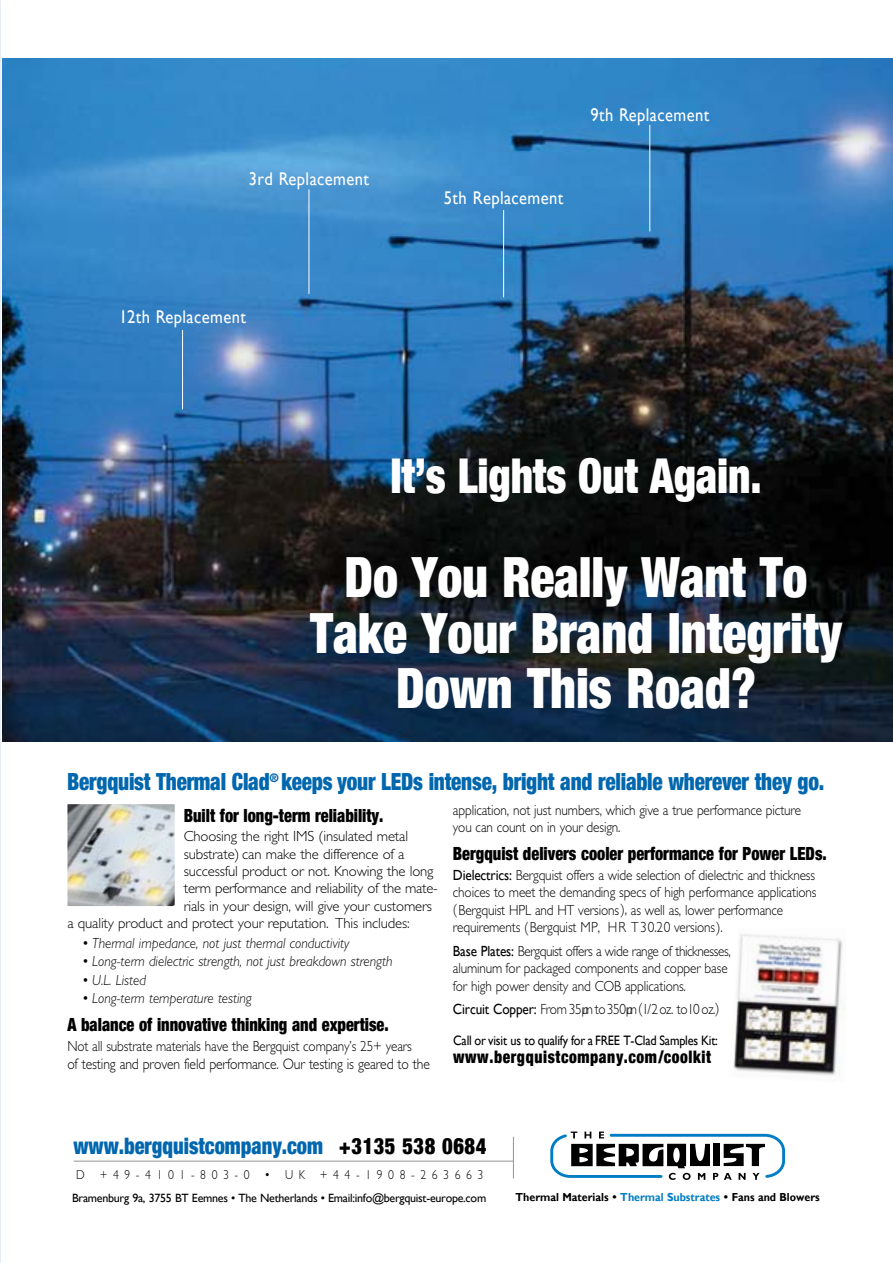
<style>
.page{position:relative;width:893px;height:1263px;background:#fff}
.page>*{position:absolute;margin:0;border:0;box-sizing:border-box;transform-origin:0 0}
.t1{font:900 condensed 55.5px/55.5px "Helvetica Neue";color:#fff;text-align:center;scale:.9 1}
.t2{font:900 condensed 48px "Helvetica Neue";letter-spacing:-.005em;color:#fff;scale:.9 1}
.t3{font:900 condensed 23.55px "Helvetica Neue";letter-spacing:-.01em;color:#0067ae;scale:.9 1}
.t4{font:900 condensed 22.65px "Helvetica Neue";color:#0067ae;scale:.9 1}
.t5{font:18.45px "Gill Sans";letter-spacing:.025em;color:#fff;scale:.9 1}
.t6{font:900 condensed 18.15px "Helvetica Neue";color:#000;scale:.9 1}
.t7{font:900 condensed 17.25px "Helvetica Neue";letter-spacing:.04em;color:#000;scale:.9 1}
.t8{font:300 15.15px "Gill Sans";letter-spacing:-.01em;color:#000;scale:.9 1}
.t9{font:300 14.7px/17.4px "Gill Sans";letter-spacing:-.01em;color:#000;scale:.9 1}
.t10{font:300 14.7px "Gill Sans";letter-spacing:-.01em;color:#000}
.t11{font:italic 300 14.7px "Gill Sans";color:#000;scale:.95 1}
.t12{font:300 14.7px "Gill Sans";letter-spacing:-.03em;color:#000;scale:.9 1}
.t13{font:13.65px "Gill Sans";letter-spacing:-.015em;color:#000;scale:.9 1}
.t14{font:300 13.05px "Gill Sans";letter-spacing:.48em;color:#000;scale:.9 1}
.t15{font:12px "Gill Sans";letter-spacing:-.02em;color:#000}
.t16{font:700 11.7px "Gill Sans";color:#000;scale:.92 1}
.s1{font-weight:400;font-style:normal}
.s2{font-weight:400}
.s3{color:#000}
.s4{font-size:12px}
.s5{color:#007dc5}
</style>
<div class="page">
<svg style="left:550px;top:1131px;width:236px;height:49px"></svg>
<hr style="left:513px;top:1137px;width:1px;height:41px;background:#939598">
<hr style="left:74px;top:1161px;width:439px;height:1px;background:#939598">
<img style="left:2px;top:58px;width:891px;height:683px">
<hr style="left:309px;top:189px;width:1px;height:105px;background:#fff">
<hr style="left:503px;top:210px;width:1px;height:87px;background:#fff">
<hr style="left:649px;top:125px;width:1px;height:106px;background:#fff">
<hr style="left:182px;top:330px;width:1px;height:79px;background:#fff">
<img style="left:67px;top:804px;width:108px;height:102px">
<img style="left:733px;top:934px;width:111px;height:142px">
<p class="t5" style="left:249px;top:168px;width:135px">3rd Replacement</p>
<p class="t5" style="left:119px;top:306px;width:142px">12th Replacement</p>
<p class="t5" style="left:444px;top:187px;width:134px">5th Replacement</p>
<p class="t5" style="left:590px;top:104px;width:134px">9th Replacement</p>
<h2 class="t2" style="left:390px;top:436px;width:414px">It’s Lights Out Again.</h2>
<h1 class="t1" style="left:310px;top:547px;width:592px">Do You Really Want To<br>Take Your Brand Integrity<br>Down This Road?</h1>
<h3 class="t3" style="left:67px;top:762px;width:843px">Bergquist Thermal Clad<sup>®</sup> keeps your LEDs intense, bright and reliable wherever they go.</h3>
<p class="t6" style="left:184px;top:800px;width:223px">Built for long-term reliability.</p>
<p class="t10" style="left:184px;top:828px;width:226px">Choosing the right IMS (insulated metal</p>
<p class="t10" style="left:184px;top:845px;width:222px">substrate) can make the difference of a</p>
<p class="t10" style="left:184px;top:863px;width:251px">successful product or not. Knowing the long</p>
<p class="t10" style="left:184px;top:880px;width:256px">term performance and reliability of the mate-</p>
<p class="t10" style="left:184px;top:898px;width:250px">rials in your design, will give your customers</p>
<p class="t10" style="left:67px;top:915px;width:344px">a quality product and protect your reputation. This includes:</p>
<p class="t11" style="left:83px;top:935px;width:282px"><span class="s1">•</span> Thermal impedance, not just thermal conductivity</p>
<p class="t11" style="left:83px;top:953px;width:327px"><span class="s1">•</span> Long-term dielectric strength, not just breakdown strength</p>
<p class="t11" style="left:83px;top:972px;width:68px"><span class="s1">•</span> U.L. Listed</p>
<p class="t11" style="left:83px;top:990px;width:179px"><span class="s1">•</span> Long-term temperature testing</p>
<p class="t6" style="left:67px;top:1010px;width:359px">A balance of innovative thinking and expertise.</p>
<p class="t9" style="left:67px;top:1037px;width:384px">Not all substrate materials have the Bergquist company’s 25+ years</p>
<p class="t8" style="left:67px;top:1055px;width:404px">of testing and proven field performance. Our testing is geared to the</p>
<p class="t9" style="left:453px;top:801px;width:388px">application, not just numbers, which give a true performance picture you can count on in your design.</p>
<p class="t6" style="left:453px;top:839px;width:417px">Bergquist delivers cooler performance for Power LEDs.</p>
<p class="t9" style="left:453px;top:866px;width:405px"><span class="s2">Dielectrics:</span> Bergquist offers a wide selection of dielectric and thickness choices to meet the demanding specs of high performance applications (Bergquist HPL and HT versions), as well as, lower performance requirements (Bergquist MP, HR T30.20 versions).</p>
<p class="t9" style="left:453px;top:942px;width:310px"><span class="s2">Base Plates:</span> Bergquist offers a wide range of thicknesses, aluminum for packaged components and copper base for high power density and COB applications.</p>
<p class="t12" style="left:453px;top:1001px;width:298px"><span class="s2">Circuit Copper:</span> From 35µm to350µm(1/2oz. to10 oz.)</p>
<p class="t13" style="left:453px;top:1032px;width:296px">Call or visit us to qualify for a FREE T-Clad Samples Kit:</p>
<p class="t7" style="left:453px;top:1043px;width:288px">www.bergquistcompany.com/coolkit</p>
<h3 class="t4" style="left:73px;top:1127px;width:460px">www.bergquistcompany.com <span class="s3">+3135 538 0684</span></h3>
<p class="t14" style="left:76px;top:1167px;width:454px">D +49-4101-803-0 • UK +44-1908-263663</p>
<p class="t15" style="left:72px;top:1190px;width:416px">Bramenburg 9a, 3755 BT Eemnes • The Netherlands • Email:info@bergquist-europe.com</p>
<p class="t16" style="left:516px;top:1190px;width:332px">Thermal Materials <span class="s4">•</span> <span class="s5">Thermal Substrates</span> <span class="s4">•</span> Fans and Blowers</p>
</div>
